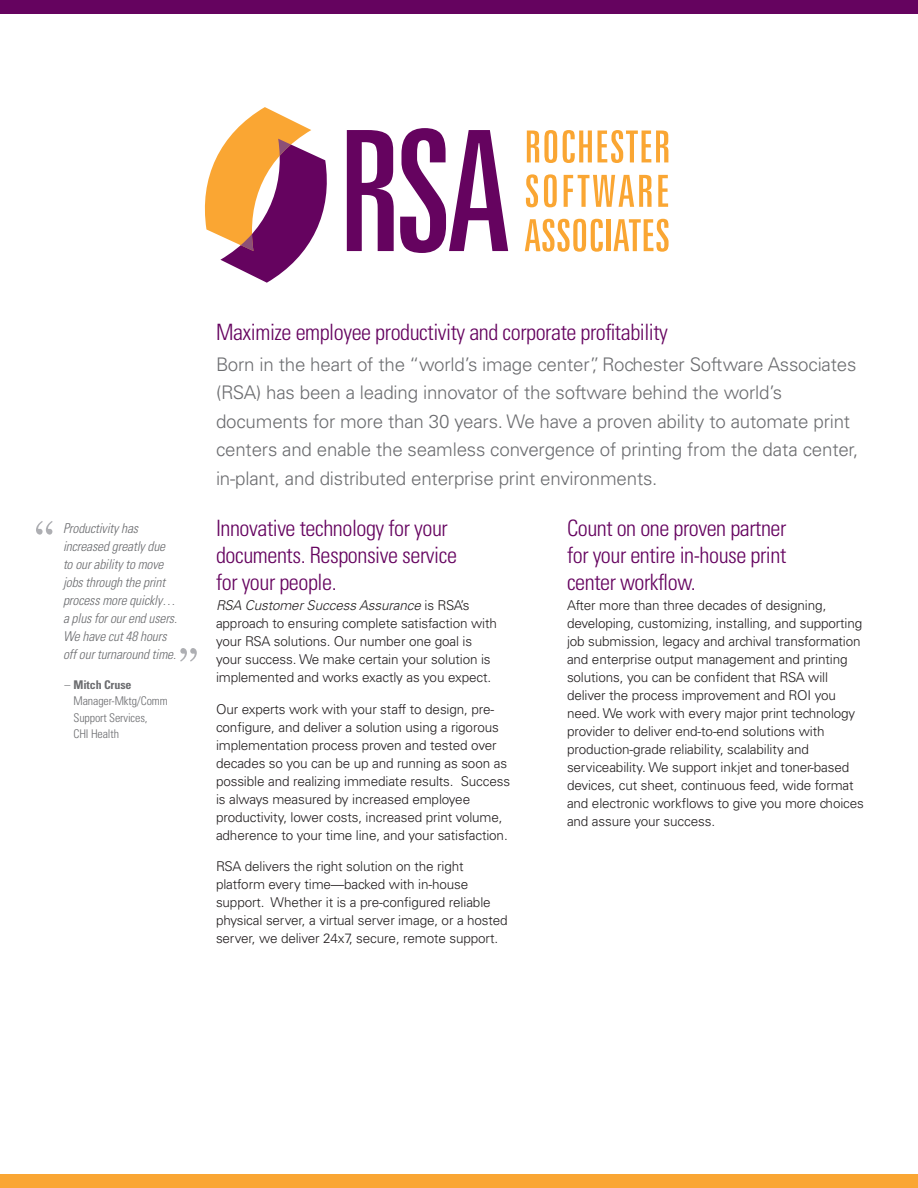
<style>
.page{position:relative;width:918px;height:1188px;background:#fff}
.page>*{position:absolute;margin:0;border:0;box-sizing:border-box;transform-origin:0 0}
.t1{font:300 condensed 22.5px/27px "Univers LT Std";letter-spacing:-.02em;color:#65035f}
.t2{font:300 18.75px/28.5px "Univers LT Std";letter-spacing:-.01em;color:#6c6d70}
.t3{font:300 13.5px/18px "Univers LT Std";letter-spacing:-.01em;color:#231f20}
.t4{font:italic 300 condensed 13.5px/18px "Univers LT Std";letter-spacing:-.01em;color:#6c6d70}
.t5{font:300 condensed 12px/16.5px "Univers LT Std";letter-spacing:-.01em;color:#6c6d70}
.s1{font-weight:700}
.s2{font-style:italic}
</style>
<div class="page">
<div style="left:0;top:0;width:918px;height:14px;background:#65035f"></div>
<svg style="left:204px;top:107px;width:123px;height:176px"></svg>
<svg style="left:347px;top:130px;width:47px;height:121px"></svg>
<svg style="left:400px;top:128px;width:108px;height:125px"></svg>
<svg style="left:527px;top:130px;width:30px;height:33px"></svg>
<svg style="left:563px;top:130px;width:29px;height:33px"></svg>
<svg style="left:598px;top:130px;width:70px;height:33px"></svg>
<svg style="left:526px;top:174px;width:12px;height:33px"></svg>
<svg style="left:544px;top:174px;width:13px;height:33px"></svg>
<svg style="left:564px;top:175px;width:88px;height:32px"></svg>
<svg style="left:658px;top:175px;width:10px;height:32px"></svg>
<svg style="left:525px;top:219px;width:78px;height:33px"></svg>
<hr style="left:607px;top:219px;width:4px;height:32px;background:#faa633">
<svg style="left:614px;top:219px;width:55px;height:33px"></svg>
<div style="left:0;top:1174px;width:918px;height:14px;background:#faa633"></div>
<svg style="left:36px;top:521px;width:17px;height:14px"></svg>
<svg style="left:180px;top:648px;width:17px;height:14px"></svg>
<p class="t4" style="left:63px;top:519px;width:116px">Productivity has increased greatly due to our ability to move jobs through the print process more quickly… a plus for our end users.<br>We have cut 48 hours off our turnaround time.</p>
<p class="t5" style="left:74px;top:676px;width:96px;text-indent:-9px">– <span class="s1">Mitch Cruse<br></span>Manager-Mktg/Comm<br>Support Services,<br>CHI Health</p>
<p class="t1" style="left:216px;top:319px;width:454px">Maximize employee productivity and corporate profitability</p>
<p class="t2" style="left:216px;top:350px;width:644px">Born in the heart of the “world’s image center”, Rochester Software Associates (RSA) has been a leading innovator of the software behind the world’s documents for more than 30 years. We have a proven ability to automate print centers and enable the seamless convergence of printing from the data center, in-plant, and distributed enterprise print environments.</p>
<p class="t1" style="left:567px;top:515px;width:221px;text-align:justify">Count on one proven partner for your entire in-house print center workflow.</p>
<p class="t3" style="left:567px;top:596px;width:298px">After more than three decades of designing, developing, customizing, installing, and supporting job submission, legacy and archival transformation and enterprise output management and printing solutions, you can be confident that RSA will deliver the process improvement and ROI you need. We work with every major print technology provider to deliver end-to-end solutions with production-grade reliability, scalability and serviceability. We support inkjet and toner-based devices, cut sheet, continuous feed, wide format and electronic workflows to give you more choices and assure your success.</p>
<p class="t1" style="left:216px;top:515px;width:243px">Innovative technology for your documents. Responsive service for your people.</p>
<p class="t3" style="left:216px;top:596px;width:282px"><span class="s2">RSA Customer Success Assurance</span> is RSA’s approach to ensuring complete satisfaction with your RSA solutions. Our number one goal is your success. We make certain your solution is implemented and works exactly as you expect.</p>
<p class="t3" style="left:216px;top:700px;width:296px">Our experts work with your staff to design, pre&shy;configure, and deliver a solution using a rigorous implementation process proven and tested over decades so you can be up and running as soon as possible and realizing immediate results. Success is always measured by increased employee productivity, lower costs, increased print volume, adherence to your time line, and your satisfaction.</p>
<p class="t3" style="left:216px;top:857px;width:293px">RSA delivers the right solution on the right platform every time—backed with in-house support. Whether it is a pre-configured reliable physical server, a virtual server image, or a hosted server, we deliver 24x7, secure, remote support.</p>
</div>
